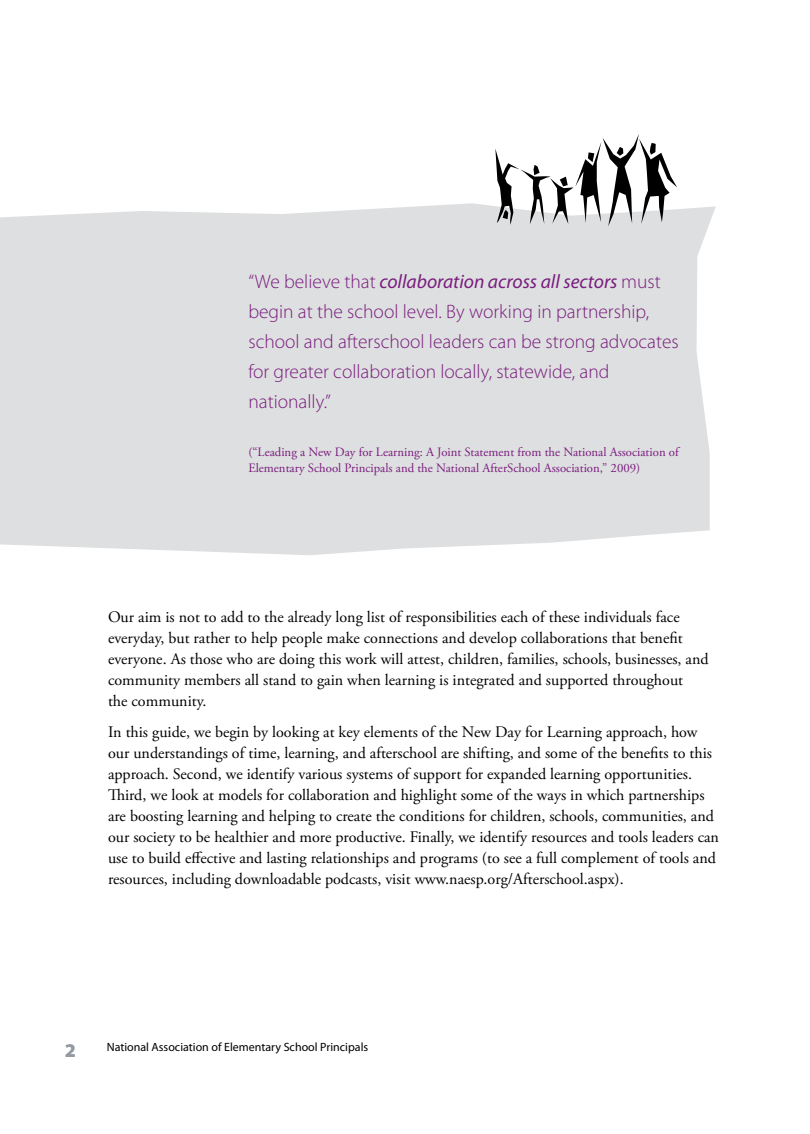
<style>
.page{position:relative;width:810px;height:1134px;background:#fff}
.page>*{position:absolute;margin:0;border:0;box-sizing:border-box;transform-origin:0 0}
.t1{font:300 19.5px/30px "Myriad Pro";color:#791d7e}
.t2{font:900 19.5px "Myriad Pro";color:#939ba1}
.t3{font:16.05px/21px "Adobe Garamond Pro";color:#000}
.t4{font:12.75px/16.5px "Adobe Garamond Pro";color:#791d7e}
.t5{font:12px "Myriad Pro";color:#000}
.s1{font-weight:400;font-style:italic}
</style>
<div class="page">
<div style="left:0;top:203px;width:716px;height:352px;background:#dedfe0"></div>
<svg style="left:495px;top:134px;width:182px;height:92px"></svg>
<p class="t1" style="left:248px;top:266px;width:432px">“We believe that <span class="s1">collaboration across all sectors</span> must begin at the school level. By working in partnership, school and afterschool leaders can be strong advocates for greater collaboration locally, statewide, and nationally.”</p>
<p class="t4" style="left:248px;top:444px;width:432px">(“Leading a New Day for Learning: A Joint Statement from the National Association of<br>Elementary School Principals and the National AfterSchool Association,” 2009)</p>
<p class="t3" style="left:108px;top:607px;width:602px">Our aim is not to add to the already long list of responsibilities each of these individuals face everyday, but rather to help people make connections and develop collaborations that benefit everyone. As those who are doing this work will attest, children, families, schools, businesses, and community members all stand to gain when learning is integrated and supported throughout<br>the community.</p>
<p class="t3" style="left:108px;top:722px;width:613px">In this guide, we begin by looking at key elements of the New Day for Learning approach, how our understandings of time, learning, and afterschool are shifting, and some of the benefits to this approach. Second, we identify various systems of support for expanded learning opportunities.<br>Third, we look at models for collaboration and highlight some of the ways in which partnerships are boosting learning and helping to create the conditions for children, schools, communities, and our society to be healthier and more productive. Finally, we identify resources and tools leaders can use to build effective and lasting relationships and programs (to see a full complement of tools and resources, including downloadable podcasts, visit www.naesp.org/Afterschool.aspx).</p>
<p class="t2" style="left:65px;top:1037px;width:13px">2</p>
<p class="t5" style="left:107px;top:1040px;width:263px">National Association of Elementary School Principals</p>
</div>
